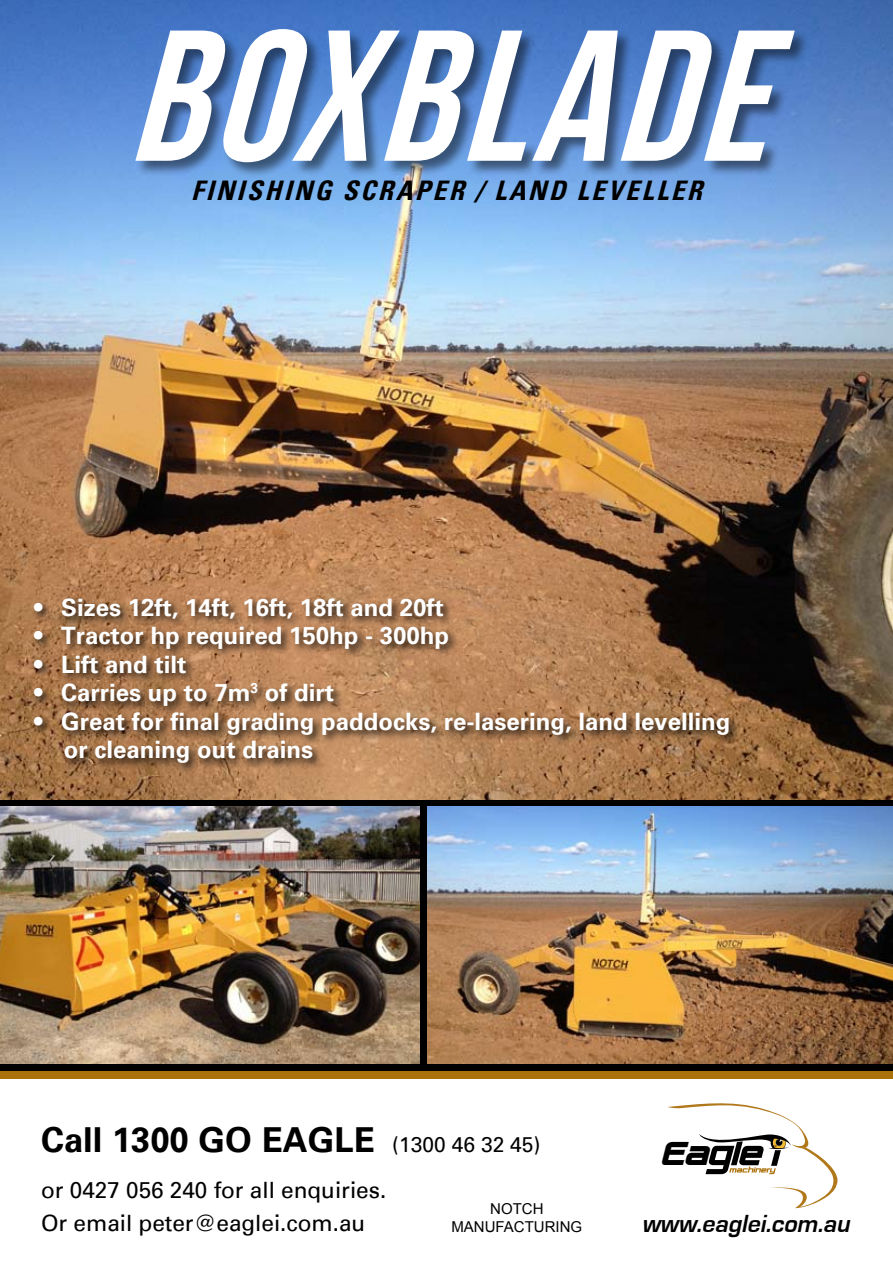
<style>
.page{position:relative;width:893px;height:1263px;background:#fff}
.page>*{position:absolute;margin:0;border:0;box-sizing:border-box;transform-origin:0 0}
.t1{font:italic 186px "Bebas Neue";color:#fff}
.t2{font:italic 35.4px "Charlie Brown M54";color:#000;scale:.88 1}
.t3{font:700 34.5px "Univers";color:#000}
.t4{font:italic 700 condensed 27px "Univers";letter-spacing:.1em;color:#000}
.t5{font:italic 700 25.5px "Eurostile";color:#000}
.t6{font:700 24px/28.5px "Univers";color:#fff}
.t7{font:22.5px/33px "Univers";color:#000}
.t8{font:15px/18px "Arial";color:#000;text-align:center}
.s1{font-weight:400;font-size:21px}
</style>
<div class="page">
<div style="left:0;top:772px;width:893px;height:305px;background:#000"></div>
<img style="left:0;top:0;width:893px;height:799px">
<div style="left:134px;top:28px;width:674px;height:150px;background:#000;opacity:.48"></div>
<img style="left:0;top:807px;width:420px;height:256px">
<img style="left:427px;top:807px;width:466px;height:257px">
<div style="left:31px;top:595px;width:709px;height:179px;background:#000;opacity:.83"></div>
<svg style="left:667px;top:1103px;width:170px;height:105px"></svg>
<div style="left:0;top:1071px;width:893px;height:8px;background:#ab710a"></div>
<h1 class="t1" style="left:128px;top:-6px;width:692px">BOXBLADE</h1>
<p class="t4" style="left:191px;top:174px;width:512px">FINISHING SCRAPER / LAND LEVELLER</p>
<p class="t6" style="left:34px;top:593px;width:411px">• Sizes 12ft, 14ft, 16ft, 18ft and 20ft</p>
<p class="t6" style="left:34px;top:621px;width:417px">• Tractor hp required 150hp - 300hp</p>
<p class="t6" style="left:34px;top:650px;width:154px">• Lift and tilt</p>
<p class="t6" style="left:34px;top:678px;width:302px">• Carries up to 7m<sup>3</sup> of dirt</p>
<p class="t6" style="left:64px;top:707px;width:668px;text-indent:-30px">• Great for final grading paddocks, re-lasering, land levelling or cleaning out drains</p>
<h3 class="t3" style="left:41px;top:1120px;width:501px">Call 1300 GO EAGLE <span class="s1">(1300 46 32 45)</span></h3>
<p class="t7" style="left:41px;top:1174px;width:347px">or 0427 056 240 for all enquiries.<br>Or email peter@eaglei.com.au</p>
<p class="t8" style="left:451px;top:1199px;width:132px">NOTCH<br>MANUFACTURING</p>
<h2 class="t2" style="left:660px;top:1142px;width:62px">Ea</h2>
<p class="t5" style="left:642px;top:1209px;width:215px">www.eaglei.com.au</p>
</div>
